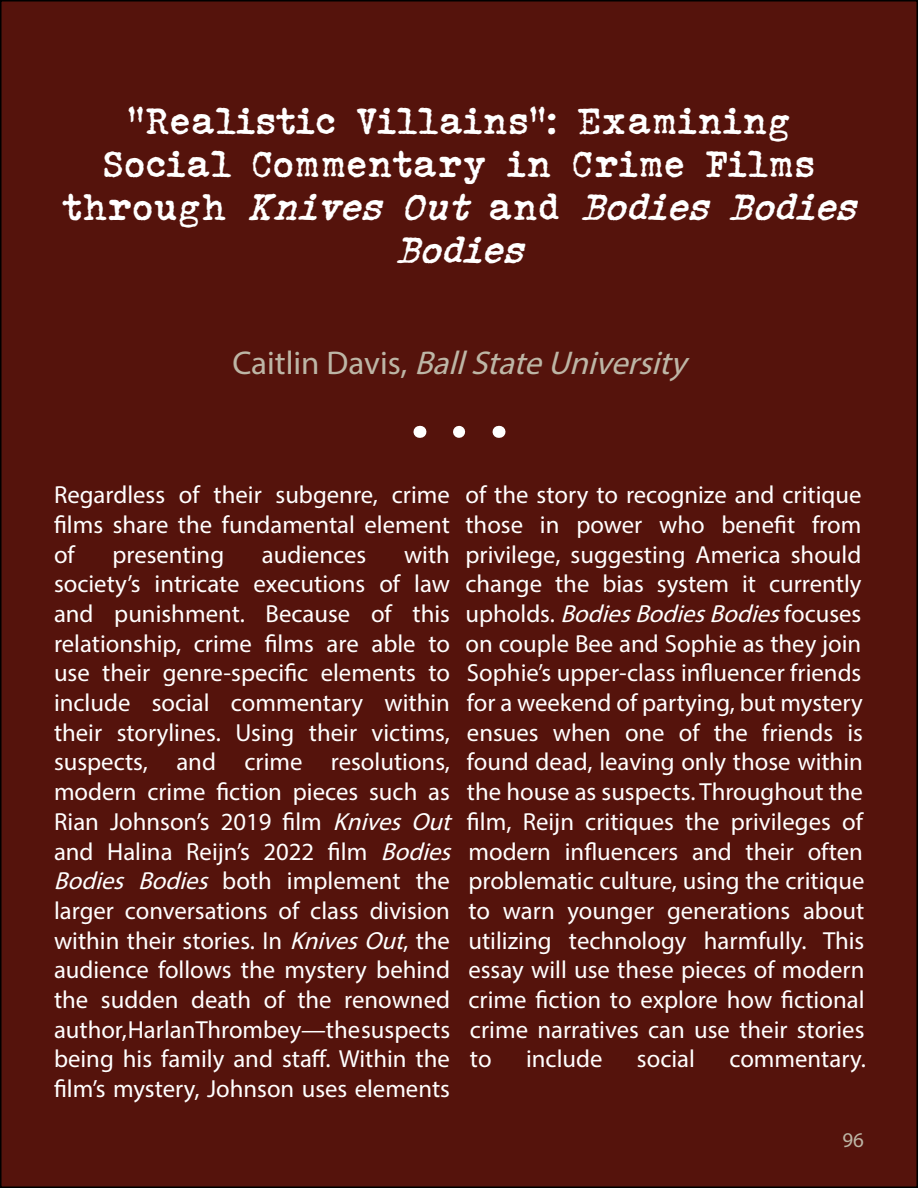
<style>
.page{position:relative;width:918px;height:1188px;background:#fff}
.page>*{position:absolute;margin:0;border:0;box-sizing:border-box;transform-origin:0 0}
.t1{font:700 36px/43.2px "John Doe";color:#fff;text-align:center}
.t2{font:italic 33px "Myriad Pro";color:#bdb6a6}
.t3{font:24.75px/29.7px "Myriad Pro";color:#fff;text-align:justify}
.t4{font:21px "Myriad Pro";color:#bdb6a6}
.s1{font-style:italic}
.s2{font-style:normal}
</style>
<div class="page">
<div style="left:1px;top:1px;width:916px;height:1186px;background:#55130c"></div>
<svg style="left:459px;top:426px;width:7px;height:12px"></svg>
<svg style="left:419px;top:426px;width:1px;height:12px"></svg>
<svg style="left:499px;top:426px;width:1px;height:12px"></svg>
<h1 class="t1" style="left:62px;top:98px;width:806px">“Realistic Villains”: Examining<br>Social Commentary in Crime Films<br>t h r o u g h <span class="s1">Knives Out</span> a n d <span class="s1">Bodies Bodies<br>Bodies</span></h1>
<h2 class="t2" style="left:232px;top:343px;width:465px"><span class="s2">C a i t l i n D a v i s ,</span> BallStateUniversity</h2>
<p class="t3" style="left:54px;top:480px;width:398px">Regardless of their subgenre, crime films share the fundamental element of</p>
<p class="t3" style="left:465px;top:480px;width:399px">of the story to recognize and critique those in power who benefit from privilege, suggesting America should change the bias system it currently u p h o l d s . <span class="s1">BodiesBodiesBodies</span>f o c u s e s on couple Bee and Sophie as they join Sophie’s upper-class influencer friends for a weekend of partying, but mystery ensues when one of the friends is found dead, leaving only those within the house as suspects. Throughout the</p>
<p class="t3" style="left:54px;top:539px;width:811px;text-align:left;text-indent:350px">with<br>society’s intricate executions of law<br>and punishment. Because of this<br>relationship, crime films are able to<br>use their genre-specific elements to<br>include social commentary within<br>their storylines. Using their victims,<br>suspects, and crime resolutions,<br>modern crime fiction pieces such as<br>Rian Johnson’s 2019 film <span class="s1">Knives Out</span> film, Reijn critiques the privileges of and Halina Reijn’s 2022 film <span class="s1">Bodies</span> modern influencers and their often <span class="s1">Bodies Bodies</span> both implement the<br>larger conversations of class division<br>within their stories. In <span class="s1">KnivesOut</span>, the<br>audience follows the mystery behind<br>the sudden death of the renowned<br>author, Harlan Thrombey—the suspects<br>being his family and staff. Within the<br>film’s mystery, Johnson uses elements</p>
<p class="t3" style="left:112px;top:539px;width:113px">presenting</p>
<p class="t3" style="left:262px;top:539px;width:106px">audiences</p>
<p class="t3" style="left:468px;top:866px;width:398px">problematic culture, using the critique to warn younger generations about utilizing technology harmfully. This essay will use these pieces of modern crime fiction to explore how fictional crime narratives can use their stories to</p>
<p class="t3" style="left:526px;top:1044px;width:78px">include</p>
<p class="t3" style="left:637px;top:1044px;width:60px">social</p>
<p class="t3" style="left:729px;top:1044px;width:138px">commentary.</p>
<p class="t4" style="left:842px;top:1127px;width:23px">96</p>
</div>
